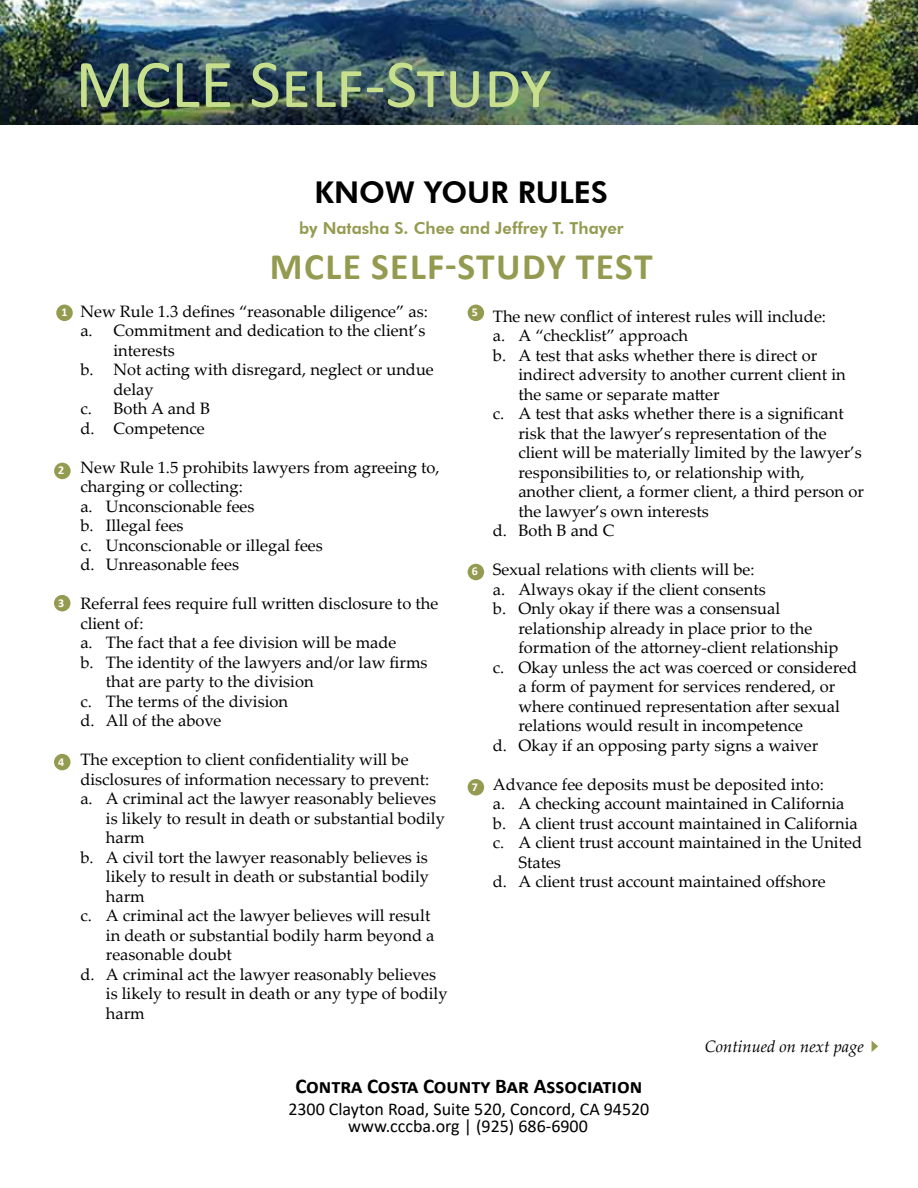
<style>
.page{position:relative;width:918px;height:1188px;background:#fff}
.page>*{position:absolute;margin:0;border:0;box-sizing:border-box;transform-origin:0 0}
.t1{font:69px "Calibri";color:#c8df8e}
.t2{font:700 37.5px "Calibri";letter-spacing:.04em;color:#949b50}
.t3{font:800 30px "Futura BT";color:#000}
.t4{font:700 21px "Calibri";letter-spacing:-.005em;color:#000}
.t5{font:18px/17.2px "Calibri";color:#000;text-align:center}
.t6{font:16.5px/19.5px "Palatino Linotype";color:#000}
.t7{font:800 16.5px "Futura BT";color:#949b50}
.t8{font:italic 16.5px "Palatino Linotype";color:#000}
.t9{font:700 12px "Calibri";color:#fff}
</style>
<div class="page">
<img style="left:0;top:0;width:918px;height:125px">
<div style="left:56px;top:305px;width:17px;height:16px;background:#949b50;border-radius:50%"></div>
<div style="left:54px;top:463px;width:17px;height:16px;background:#949b50;border-radius:50%"></div>
<div style="left:54px;top:595px;width:16px;height:16px;background:#949b50;border-radius:50%"></div>
<div style="left:54px;top:754px;width:16px;height:16px;background:#949b50;border-radius:50%"></div>
<div style="left:468px;top:305px;width:16px;height:16px;background:#949b50;border-radius:50%"></div>
<div style="left:468px;top:564px;width:16px;height:16px;background:#949b50;border-radius:50%"></div>
<div style="left:468px;top:779px;width:16px;height:17px;background:#949b50;border-radius:50%"></div>
<svg style="left:872px;top:1041px;width:6px;height:11px"></svg>
<h1 class="t1" style="left:75px;top:36px;width:477px">MCLE Self-Study</h1>
<p class="t9" style="left:62px;top:304px;width:8px">1</p>
<p class="t9" style="left:58px;top:462px;width:8px">2</p>
<p class="t9" style="left:58px;top:594px;width:8px">3</p>
<p class="t9" style="left:58px;top:753px;width:8px">4</p>
<h3 class="t3" style="left:315px;top:174px;width:47px">KNOW</h3>
<h3 class="t3" style="left:424px;top:174px;width:40px">YOUR</h3>
<h3 class="t3" style="left:518px;top:174px;width:19px">RULES</h3>
<p class="t7" style="left:299px;top:218px;width:326px">by Natasha S. Chee and Jeffrey T. Thayer</p>
<h2 class="t2" style="left:270px;top:240px;width:384px">MCLE Self-Study TEST</h2>
<p class="t6" style="left:80px;top:301px;width:349px">New Rule 1.3 defines “reasonable diligence” as:</p>
<p class="t6" style="left:80px;top:320px;width:346px">a. Commitment and dedication to the client’s</p>
<p class="t6" style="left:113px;top:340px;width:63px">interests</p>
<p class="t6" style="left:80px;top:359px;width:355px">b. Not acting with disregard, neglect or undue</p>
<p class="t6" style="left:113px;top:379px;width:42px">delay</p>
<p class="t6" style="left:80px;top:398px;width:131px">c. Both A and B</p>
<p class="t6" style="left:80px;top:418px;width:126px">d. Competence</p>
<p class="t6" style="left:80px;top:457px;width:361px">New Rule 1.5 prohibits lawyers from agreeing to, charging or collecting:<br>a. Unconscionable fees<br>b. Illegal fees<br>c. Unconscionable or illegal fees<br>d. Unreasonable fees</p>
<p class="t6" style="left:80px;top:593px;width:359px">Referral fees require full written disclosure to the</p>
<p class="t6" style="left:80px;top:613px;width:65px">client of:</p>
<p class="t6" style="left:80px;top:632px;width:318px">a. The fact that a fee division will be made</p>
<p class="t6" style="left:80px;top:652px;width:349px">b. The identity of the lawyers and/or law firms</p>
<p class="t6" style="left:106px;top:671px;width:209px">that are party to the division</p>
<p class="t6" style="left:80px;top:691px;width:209px">c. The terms of the division</p>
<p class="t6" style="left:80px;top:710px;width:143px">d. All of the above</p>
<p class="t6" style="left:80px;top:749px;width:330px">The exception to client confidentiality will be</p>
<p class="t6" style="left:80px;top:769px;width:350px">disclosures of information necessary to prevent:</p>
<p class="t6" style="left:80px;top:788px;width:357px">a. A criminal act the lawyer reasonably believes</p>
<p class="t6" style="left:106px;top:808px;width:341px">is likely to result in death or substantial bodily</p>
<p class="t6" style="left:106px;top:827px;width:40px">harm</p>
<p class="t6" style="left:80px;top:847px;width:349px">b. A civil tort the lawyer reasonably believes is</p>
<p class="t6" style="left:106px;top:866px;width:325px">likely to result in death or substantial bodily</p>
<p class="t6" style="left:106px;top:886px;width:40px">harm</p>
<p class="t6" style="left:80px;top:905px;width:352px">c. A criminal act the lawyer believes will result</p>
<p class="t6" style="left:106px;top:925px;width:330px">in death or substantial bodily harm beyond a</p>
<p class="t6" style="left:106px;top:944px;width:128px">reasonable doubt</p>
<p class="t6" style="left:80px;top:964px;width:357px">d. A criminal act the lawyer reasonably believes</p>
<p class="t6" style="left:106px;top:983px;width:343px">is likely to result in death or any type of bodily</p>
<p class="t6" style="left:106px;top:1003px;width:40px">harm</p>
<p class="t9" style="left:472px;top:304px;width:8px">5</p>
<p class="t9" style="left:472px;top:563px;width:8px">6</p>
<p class="t9" style="left:472px;top:778px;width:8px">7</p>
<p class="t6" style="left:493px;top:306px;width:335px">The new conflict of interest rules will include:</p>
<p class="t6" style="left:493px;top:325px;width:197px">a. A “checklist” approach</p>
<p class="t6" style="left:493px;top:345px;width:326px">b. A test that asks whether there is direct or</p>
<p class="t6" style="left:518px;top:364px;width:329px">indirect adversity to another current client in</p>
<p class="t6" style="left:518px;top:384px;width:203px">the same or separate matter</p>
<p class="t6" style="left:493px;top:403px;width:352px">c. A test that asks whether there is a significant</p>
<p class="t6" style="left:518px;top:423px;width:310px">risk that the lawyer’s representation of the</p>
<p class="t6" style="left:518px;top:442px;width:345px">client will be materially limited by the lawyer’s</p>
<p class="t6" style="left:518px;top:462px;width:288px">responsibilities to, or relationship with,</p>
<p class="t6" style="left:518px;top:481px;width:347px">another client, a former client, a third person or</p>
<p class="t6" style="left:518px;top:501px;width:192px">the lawyer’s own interests</p>
<p class="t6" style="left:493px;top:520px;width:123px">d. Both B and C</p>
<p class="t6" style="left:493px;top:559px;width:263px">Sexual relations with clients will be:</p>
<p class="t6" style="left:493px;top:579px;width:274px">a. Always okay if the client consents</p>
<p class="t6" style="left:493px;top:598px;width:289px">b. Only okay if there was a consensual</p>
<p class="t6" style="left:518px;top:618px;width:295px">relationship already in place prior to the</p>
<p class="t6" style="left:518px;top:637px;width:322px">formation of the attorney-client relationship</p>
<p class="t6" style="left:493px;top:657px;width:366px">c. Okay unless the act was coerced or considered</p>
<p class="t6" style="left:518px;top:676px;width:318px">a form of payment for services rendered, or</p>
<p class="t6" style="left:518px;top:696px;width:323px">where continued representation after sexual</p>
<p class="t6" style="left:518px;top:715px;width:286px">relations would result in incompetence</p>
<p class="t6" style="left:493px;top:735px;width:327px">d. Okay if an opposing party signs a waiver</p>
<p class="t6" style="left:493px;top:774px;width:332px">Advance fee deposits must be deposited into:</p>
<p class="t6" style="left:493px;top:793px;width:353px">a. A checking account maintained in California</p>
<p class="t6" style="left:493px;top:813px;width:366px">b. A client trust account maintained in California</p>
<p class="t6" style="left:493px;top:832px;width:371px">c. A client trust account maintained in the United</p>
<p class="t6" style="left:518px;top:852px;width:44px">States</p>
<p class="t6" style="left:493px;top:871px;width:334px">d. A client trust account maintained offshore</p>
<p class="t8" style="left:705px;top:1034px;width:161px">Continued on next page</p>
<p class="t4" style="left:295px;top:1071px;width:348px">Contra Costa County Bar Association</p>
<p class="t5" style="left:288px;top:1100px;width:363px">2300 Clayton Road, Suite 520, Concord, CA 94520 www.cccba.org | (925) 686-6900</p>
</div>
